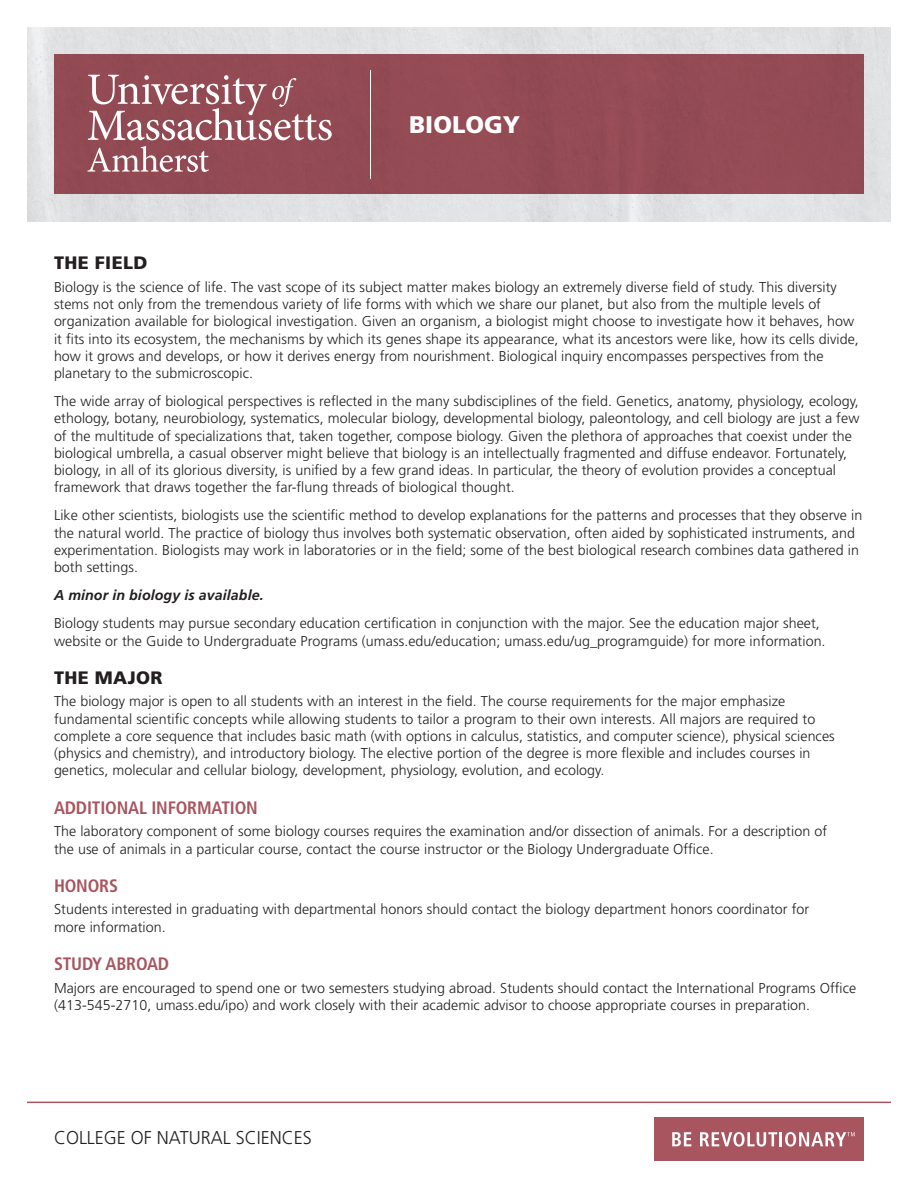
<style>
.page{position:relative;width:918px;height:1188px;background:#fff}
.page>*{position:absolute;margin:0;border:0;box-sizing:border-box;transform-origin:0 0}
.t1{font:900 24px "Frutiger LT Std";color:#fff}
.t2{font:300 18.6px "Frutiger LT Std";color:#231f20}
.t3{font:700 condensed 18px "Frutiger";letter-spacing:-.01em;color:#a8555f}
.t4{font:900 18px "Frutiger LT Std";letter-spacing:.02em;color:#231f20}
.t5{font:300 14.25px/17.2px "Frutiger LT Std";letter-spacing:.005em;color:#231f20}
.t6{font:italic 700 14.25px "Frutiger LT Std";letter-spacing:.005em;color:#231f20}
</style>
<div class="page">
<hr style="left:27px;top:1102px;width:864px;height:1px;background:#a8555f">
<div style="left:27px;top:27px;width:864px;height:195px;background:#e1e2e3"></div>
<div style="left:54px;top:54px;width:810px;height:140px;background:#944b54"></div>
<svg style="left:88px;top:75px;width:244px;height:65px"></svg>
<svg style="left:87px;top:146px;width:122px;height:26px"></svg>
<hr style="left:370px;top:70px;width:1px;height:109px;background:#fff">
<div style="left:654px;top:1117px;width:210px;height:44px;background:#a8555f"></div>
<svg style="left:672px;top:1132px;width:19px;height:14px"></svg>
<svg style="left:700px;top:1132px;width:155px;height:15px"></svg>
<h1 class="t1" style="left:409px;top:110px;width:112px">BIOLOGY</h1>
<p class="t4" style="left:54px;top:252px;width:95px">THE FIELD</p>
<p class="t5" style="left:54px;top:279px;width:806px">Biology is the science of life. The vast scope of its subject matter makes biology an extremely diverse field of study. This diversity stems not only from the tremendous variety of life forms with which we share our planet, but also from the multiple levels of organization available for biological investigation. Given an organism, a biologist might choose to investigate how it behaves, how it fits into its ecosystem, the mechanisms by which its genes shape its appearance, what its ancestors were like, how its cells divide, how it grows and develops, or how it derives energy from nourishment. Biological inquiry encompasses perspectives from the planetary to the submicroscopic.</p>
<p class="t5" style="left:54px;top:393px;width:807px">The wide array of biological perspectives is reflected in the many subdisciplines of the field. Genetics, anatomy, physiology, ecology, ethology, botany, neurobiology, systematics, molecular biology, developmental biology, paleontology, and cell biology are just a few of the multitude of specializations that, taken together, compose biology. Given the plethora of approaches that coexist under the biological umbrella, a casual observer might believe that biology is an intellectually fragmented and diffuse endeavor. Fortunately, biology, in all of its glorious diversity, is unified by a few grand ideas. In particular, the theory of evolution provides a conceptual framework that draws together the far-flung threads of biological thought.</p>
<p class="t5" style="left:54px;top:507px;width:810px">Like other scientists, biologists use the scientific method to develop explanations for the patterns and processes that they observe in the natural world. The practice of biology thus involves both systematic observation, often aided by sophisticated instruments, and experimentation. Biologists may work in laboratories or in the field; some of the best biological research combines data gathered in both settings.</p>
<p class="t6" style="left:54px;top:587px;width:211px">A minor in biology is available.</p>
<p class="t5" style="left:54px;top:615px;width:773px">Biology students may pursue secondary education certification in conjunction with the major. See the education major sheet, website or the Guide to Undergraduate Programs (umass.edu/education; umass.edu/ug_programguide) for more information.</p>
<p class="t4" style="left:54px;top:667px;width:110px">THE MAJOR</p>
<p class="t5" style="left:54px;top:693px;width:782px">The biology major is open to all students with an interest in the field. The course requirements for the major emphasize fundamental scientific concepts while allowing students to tailor a program to their own interests. All majors are required to complete a core sequence that includes basic math (with options in calculus, statistics, and computer science), physical sciences (physics and chemistry), and introductory biology. The elective portion of the degree is more flexible and includes courses in genetics, molecular and cellular biology, development, physiology, evolution, and ecology.</p>
<p class="t3" style="left:54px;top:797px;width:205px">ADDITIONAL INFORMATION</p>
<p class="t5" style="left:54px;top:823px;width:775px">The laboratory component of some biology courses requires the examination and/or dissection of animals. For a description of the use of animals in a particular course, contact the course instructor or the Biology Undergraduate Office.</p>
<p class="t3" style="left:54px;top:875px;width:66px">HONORS</p>
<p class="t5" style="left:54px;top:901px;width:757px">Students interested in graduating with departmental honors should contact the biology department honors coordinator for more information.</p>
<p class="t3" style="left:54px;top:953px;width:117px">STUDY ABROAD</p>
<p class="t5" style="left:54px;top:979px;width:804px">Majors are encouraged to spend one or two semesters studying abroad. Students should contact the International Programs Office (413-545-2710, umass.edu/ipo) and work closely with their academic advisor to choose appropriate courses in preparation.</p>
<h2 class="t2" style="left:54px;top:1127px;width:259px">COLLEGE OF NATURAL SCIENCES</h2>
</div>
